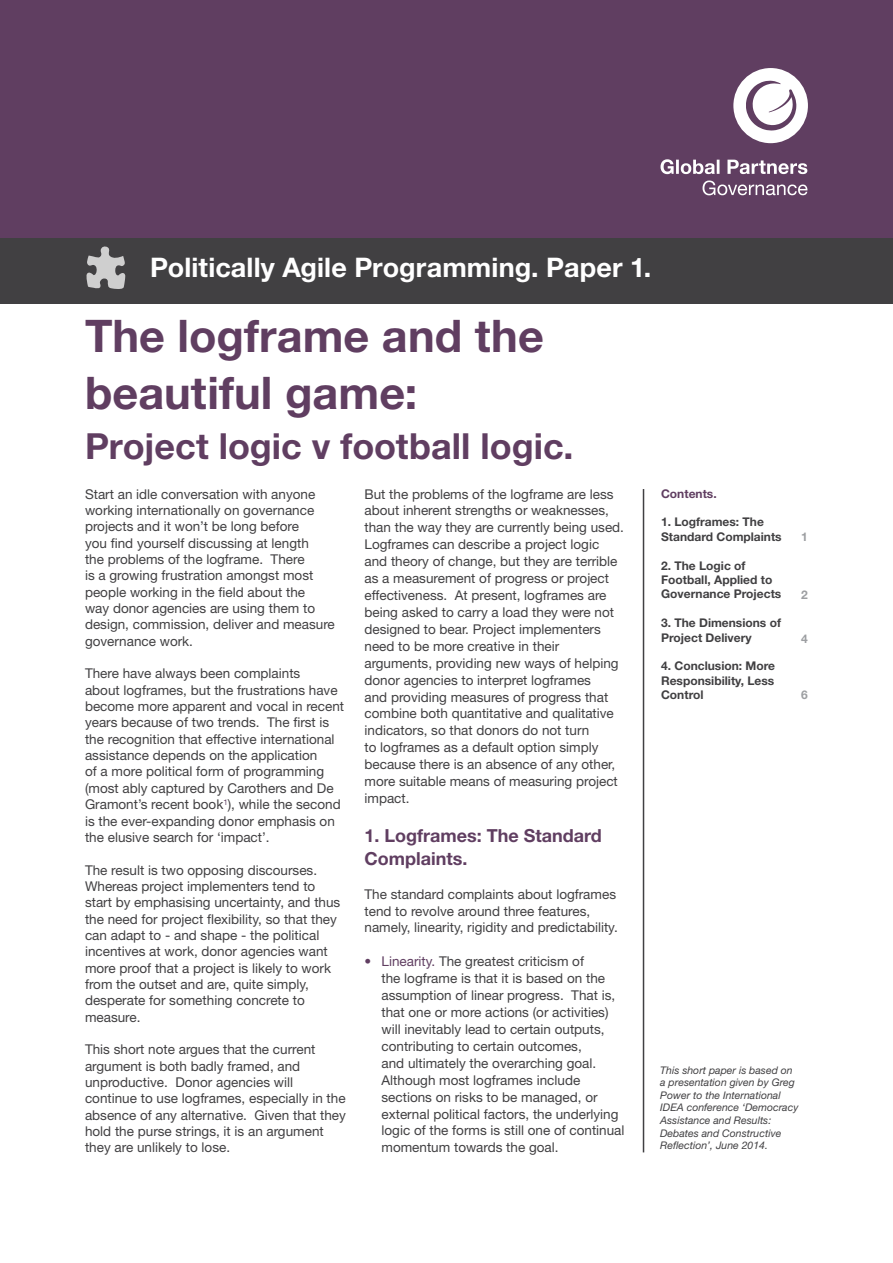
<style>
.page{position:relative;width:893px;height:1263px;background:#fff}
.page>*{position:absolute;margin:0;border:0;box-sizing:border-box;transform-origin:0 0}
.t1{font:700 45px/57px "Helvetica Neue LT Std";color:#603e61}
.t2{font:700 36px "Helvetica Neue LT Std";color:#603e61}
.t3{font:700 27px "Helvetica Neue LT Std";letter-spacing:.005em;color:#fff}
.t4{font:700 18px/22.4px "Helvetica Neue LT Std";color:#603e61}
.t5{font:13.5px/17px "Helvetica Neue LT Std";color:#414042}
.t6{font:13.5px "Helvetica Neue LT Std";color:#603e61}
.t7{font:700 12px/14.4px "Helvetica Neue LT Std";color:#414042}
.t8{font:700 12px "Helvetica Neue LT Std";color:#603e61}
.t9{font:700 12px "Helvetica Neue LT Std";color:#9d9fa2}
.t10{font:italic 10.5px/12.6px "Helvetica Neue LT Std";color:#414042}
.t11{font:7.8px "Helvetica Neue LT Std";color:#603e61}
.s1{color:#603e61}
</style>
<div class="page">
<div style="left:0;top:236px;width:893px;height:68px;background:#414042"></div>
<svg style="left:86px;top:246px;width:39px;height:43px"></svg>
<div style="left:0;top:0;width:893px;height:237px;background:#603e61"></div>
<div style="left:733px;top:68px;width:75px;height:75px;background:#fff;border-radius:50%"></div>
<svg style="left:746px;top:81px;width:50px;height:50px"></svg>
<svg style="left:702px;top:181px;width:105px;height:14px"></svg>
<svg style="left:660px;top:159px;width:147px;height:15px"></svg>
<hr style="left:643px;top:489px;width:1px;height:663px;background:#414042">
<h3 class="t3" style="left:150px;top:250px;width:503px">Politically Agile Programming. Paper 1.</h3>
<h1 class="t1" style="left:85px;top:307px;width:460px">The logframe and the beautiful game:</h1>
<h2 class="t2" style="left:85px;top:424px;width:490px">Project logic v football logic.</h2>
<p class="t5" style="left:85px;top:485px;width:232px">Start an idle conversation with anyone</p>
<p class="t5" style="left:85px;top:501px;width:231px">working internationally on governance</p>
<p class="t5" style="left:85px;top:518px;width:216px">projects and it won t’ be long before</p>
<p class="t5" style="left:85px;top:534px;width:225px">you find yourself discussing at length</p>
<p class="t5" style="left:271px;top:550px;width:36px">There</p>
<p class="t5" style="left:364px;top:485px;width:251px">But the problems of the logframe are less</p>
<p class="t5" style="left:364px;top:502px;width:246px">about inherent strengths or weaknesses,</p>
<p class="t5" style="left:364px;top:519px;width:261px">than the way they are currently being used.</p>
<p class="t5" style="left:364px;top:536px;width:236px">Logframes can describe a project logic</p>
<p class="t5" style="left:364px;top:553px;width:255px">and theory of change, but they are terrible</p>
<p class="t5" style="left:364px;top:570px;width:246px">as a measurement of progress or project</p>
<p class="t5" style="left:455px;top:587px;width:153px">At present, logframes are</p>
<p class="t5" style="left:85px;top:551px;width:251px;line-height:16.4px">the problems of the logframe.<br>is a growing frustration amongst most people working in the field about the<br>way donor agencies are using them to design, commission, deliver and measure governance work.</p>
<p class="t5" style="left:85px;top:665px;width:217px">There have always been complaints</p>
<p class="t5" style="left:85px;top:681px;width:254px">about logframes, but the frustrations have</p>
<p class="t5" style="left:85px;top:698px;width:261px">become more apparent and vocal in recent</p>
<p class="t5" style="left:267px;top:714px;width:64px">The first is</p>
<p class="t5" style="left:364px;top:587px;width:256px">effectiveness.<br>being asked to carry a load they were not designed to bear. Project implementers need to be more creative in their arguments, providing new ways of helping donor agencies to interpret logframes<br>and providing measures of progress that combine both quantitative and qualitative indicators, so that donors do not turn<br>to logframes as a default option simply because there is an absence of any other, more suitable means of measuring project impact.</p>
<h3 class="t4" style="left:364px;top:824px;width:239px">1. Logframes: The Standard<br>Complaints.</h3>
<p class="t5" style="left:364px;top:885px;width:255px">The standard complaints about logframes tend to revolve around three features, namely, linearity, rigidity and predictability.</p>
<p class="t5" style="left:381px;top:953px;width:204px"><span class="s1">Linearity.</span> The greatest criticism of</p>
<p class="t5" style="left:85px;top:714px;width:251px;line-height:16.4px">years because of two trends.<br>the recognition that effective international assistance depends on the application<br>of a more political form of programming (most ably captured by Carothers and De</p>
<p class="t11" style="left:223px;top:797px;width:6px">1</p>
<p class="t5" style="left:85px;top:796px;width:257px;line-height:16.4px">Gramont s’ recent book ,) while the second is the ever-expanding donor emphasis on the elusive search for ‘impact .‘</p>
<p class="t5" style="left:85px;top:861px;width:257px;line-height:16.4px">The result is two opposing discourses.<br>Whereas project implementers tend to start by emphasising uncertainty, and thus the need for project flexibility, so that they can adapt to - and shape - the political incentives at work, donor agencies want more proof that a project is likely to work from the outset and are, quite simply, desperate for something concrete to measure.</p>
<p class="t5" style="left:85px;top:1041px;width:232px">This short note argues that the current</p>
<p class="t5" style="left:85px;top:1057px;width:217px">argument is both badly framed, and</p>
<p class="t5" style="left:175px;top:1073px;width:119px">Donor agencies will</p>
<p class="t6" style="left:364px;top:953px;width:8px">•</p>
<p class="t5" style="left:571px;top:970px;width:46px;text-indent:-190px">the logframe is that isit based on the<br>That is,</p>
<p class="t5" style="left:381px;top:987px;width:245px">assumption of linear progress.<br>that one or more actions (or activities( will inevitably lead to certain outputs, contributing to certain outcomes,<br>and ultimately the overarching goal.<br>Although most logframes include sections on risks to be managed, or external political factors, the underlying logic of the forms is still one of continual momentum towards the goal.</p>
<p class="t5" style="left:85px;top:1073px;width:84px">unproductive.</p>
<p class="t5" style="left:85px;top:1090px;width:262px">continue to use logframes, especially in the</p>
<p class="t5" style="left:255px;top:1106px;width:93px">Given that they</p>
<p class="t5" style="left:85px;top:1106px;width:240px;line-height:16.4px">absence of any alternative.<br>hold the purse strings isit, an argument they are unlikely to lose.</p>
<p class="t8" style="left:661px;top:486px;width:57px">Contents.</p>
<p class="t7" style="left:661px;top:515px;width:122px">1. Logframes: The<br>Standard Complaints</p>
<p class="t7" style="left:661px;top:558px;width:122px">2. The Logic of<br>Football, Applied to<br>Governance Projects</p>
<p class="t7" style="left:661px;top:615px;width:121px">3. The Dimensions of<br>Project Delivery</p>
<p class="t7" style="left:661px;top:659px;width:115px;text-align:justify">4. Conclusion: More Responsibility, Less Control</p>
<p class="t9" style="left:801px;top:530px;width:8px">1</p>
<p class="t9" style="left:801px;top:587px;width:8px">2</p>
<p class="t9" style="left:801px;top:631px;width:8px">4</p>
<p class="t9" style="left:801px;top:688px;width:8px">6</p>
<p class="t10" style="left:660px;top:1063px;width:140px">This short paper is based on a presentation given by Greg<br>Power to the International<br>IDEA conference ‘Democracy<br>Assistance and Results:<br>Debates and Constructive<br>Reflection ,’ June 2014.</p>
</div>
